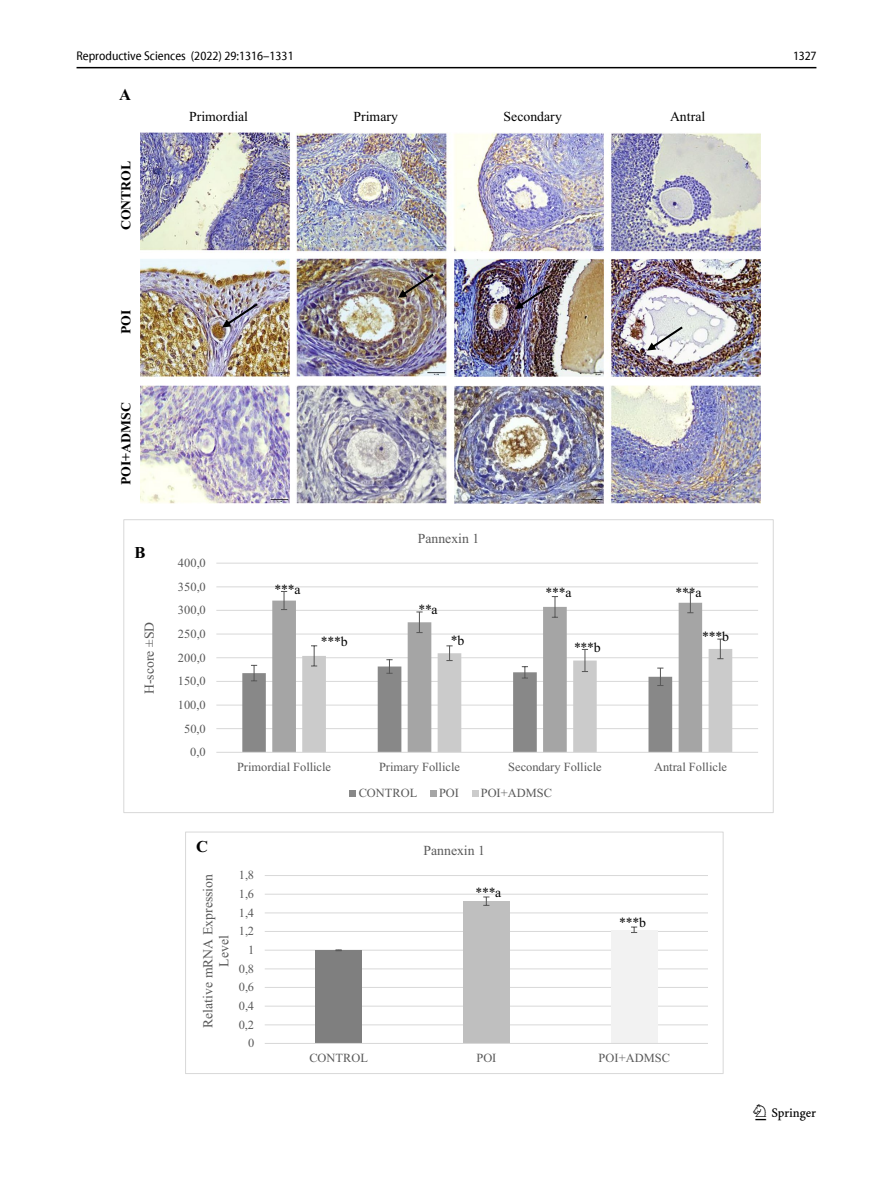
<style>
.page{position:relative;width:893px;height:1187px;background:#fff}
.page>*{position:absolute;margin:0;border:0;box-sizing:border-box;transform-origin:0 0}
.t1{font:22.5px "Springnew Regular 3";color:#000}
.t2{font:16.5px "Times New Roman PS Bold MT5";color:#000}
.t3{font:13.8px "Times New Roman PSMT6";color:#000}
.t4{font:13.8px/15.9px "Times New Roman PSMT6";color:#595959;text-align:center}
.t5{font:13.8px "Times New Roman PS Bold MT5";color:#000}
.t6{font:semi-condensed 12.75px "Myriad Pro Unic";color:#000}
.t7{font:12.75px "Adv T Tc 488 b 0 e 6";color:#000}
.t8{font:12.45px "Times New Roman PSMT6";color:#595959}
</style>
<div class="page">
<hr style="left:77px;top:67px;width:739px;height:1px;background:#000">
<img style="left:140px;top:132px;width:620px;height:372px">
<svg style="left:222px;top:303px;width:36px;height:24px"></svg>
<svg style="left:515px;top:285px;width:35px;height:24px"></svg>
<svg style="left:398px;top:273px;width:36px;height:25px"></svg>
<svg style="left:647px;top:326px;width:36px;height:24px"></svg>
<hr style="left:216px;top:728px;width:542px;height:1px;background:#d9d9d9">
<hr style="left:216px;top:704px;width:542px;height:1px;background:#d9d9d9">
<hr style="left:216px;top:681px;width:542px;height:1px;background:#d9d9d9">
<hr style="left:216px;top:657px;width:542px;height:1px;background:#d9d9d9">
<hr style="left:216px;top:633px;width:542px;height:1px;background:#d9d9d9">
<hr style="left:216px;top:609px;width:542px;height:2px;background:#d9d9d9">
<hr style="left:216px;top:586px;width:542px;height:1px;background:#d9d9d9">
<hr style="left:216px;top:562px;width:542px;height:1px;background:#d9d9d9">
<svg style="left:272px;top:600px;width:430px;height:49px"></svg>
<svg style="left:672px;top:649px;width:60px;height:102px"></svg>
<svg style="left:281px;top:591px;width:6px;height:19px"></svg>
<svg style="left:416px;top:611px;width:7px;height:22px"></svg>
<svg style="left:552px;top:596px;width:6px;height:21px"></svg>
<svg style="left:687px;top:592px;width:6px;height:21px"></svg>
<svg style="left:242px;top:645px;width:430px;height:106px"></svg>
<svg style="left:717px;top:638px;width:6px;height:21px"></svg>
<hr style="left:216px;top:751px;width:542px;height:1px;background:#d9d9d9">
<svg style="left:350px;top:790px;width:6px;height:6px"></svg>
<svg style="left:430px;top:790px;width:6px;height:6px"></svg>
<svg style="left:472px;top:790px;width:6px;height:6px"></svg>
<hr style="left:265px;top:1024px;width:443px;height:1px;background:#d9d9d9">
<hr style="left:265px;top:1005px;width:443px;height:1px;background:#d9d9d9">
<hr style="left:265px;top:986px;width:443px;height:1px;background:#d9d9d9">
<hr style="left:265px;top:968px;width:443px;height:1px;background:#d9d9d9">
<hr style="left:265px;top:949px;width:443px;height:1px;background:#d9d9d9">
<hr style="left:265px;top:930px;width:443px;height:1px;background:#d9d9d9">
<hr style="left:265px;top:912px;width:443px;height:1px;background:#d9d9d9">
<hr style="left:265px;top:893px;width:443px;height:1px;background:#d9d9d9">
<hr style="left:265px;top:874px;width:443px;height:2px;background:#d9d9d9">
<div style="left:463px;top:901px;width:46px;height:142px;background:#bfbfbf"></div>
<div style="left:611px;top:929px;width:46px;height:114px;background:#f2f2f2"></div>
<div style="left:315px;top:950px;width:47px;height:93px;background:#7f7f7f"></div>
<svg style="left:335px;top:949px;width:7px;height:2px"></svg>
<svg style="left:483px;top:896px;width:6px;height:9px"></svg>
<svg style="left:631px;top:926px;width:6px;height:6px"></svg>
<hr style="left:265px;top:1042px;width:443px;height:1px;background:#d9d9d9">
<div style="left:185px;top:831px;width:539px;height:242px;border:1px solid #d9d9d9"></div>
<p class="t6" style="left:77px;top:51px;width:219px">Reproductive Sciences (2022) 29:1316–1331</p>
<p class="t7" style="left:793px;top:51px;width:25px">1327</p>
<h2 class="t2" style="left:119px;top:83px;width:13px">A</h2>
<p class="t5" style="left:116px;top:230px;width:71px;rotate:-90deg">CONTROL</p>
<p class="t3" style="left:189px;top:112px;width:60px">Primordial</p>
<p class="t3" style="left:353px;top:112px;width:46px">Primary</p>
<p class="t3" style="left:504px;top:112px;width:60px">Secondary</p>
<p class="t3" style="left:670px;top:112px;width:37px">Antral</p>
<p class="t5" style="left:116px;top:334px;width:26px;rotate:-90deg">POI</p>
<p class="t5" style="left:116px;top:485px;width:84px;rotate:-90deg">POI+ADMSC</p>
<h2 class="t2" style="left:135px;top:540px;width:13px">B</h2>
<p class="t4" style="left:143px;top:694px;width:74px;rotate:-90deg">H-score ±SD</p>
<p class="t8" style="left:178px;top:558px;width:29px">400,0</p>
<p class="t8" style="left:178px;top:582px;width:29px">350,0</p>
<p class="t8" style="left:178px;top:605px;width:29px">300,0</p>
<p class="t8" style="left:178px;top:629px;width:29px">250,0</p>
<p class="t8" style="left:178px;top:653px;width:29px">200,0</p>
<p class="t8" style="left:178px;top:676px;width:29px">150,0</p>
<p class="t8" style="left:178px;top:700px;width:29px">100,0</p>
<p class="t8" style="left:184px;top:724px;width:23px">50,0</p>
<p class="t8" style="left:190px;top:747px;width:17px">0,0</p>
<p class="t3" style="left:275px;top:584px;width:27px">***a</p>
<p class="t3" style="left:321px;top:636px;width:28px">***b</p>
<p class="t4" style="left:418px;top:531px;width:63px">Pannexin 1</p>
<p class="t3" style="left:418px;top:604px;width:21px">**a</p>
<p class="t3" style="left:451px;top:635px;width:15px">*b</p>
<p class="t3" style="left:546px;top:587px;width:28px">***a</p>
<p class="t3" style="left:574px;top:642px;width:28px">***b</p>
<p class="t3" style="left:675px;top:587px;width:27px">***a</p>
<p class="t3" style="left:702px;top:631px;width:28px">***b</p>
<p class="t8" style="left:237px;top:762px;width:95px">Primordial Follicle</p>
<p class="t8" style="left:379px;top:762px;width:82px">Primary Follicle</p>
<p class="t8" style="left:508px;top:762px;width:95px">Secondary Follicle</p>
<p class="t8" style="left:654px;top:762px;width:74px">Antral Follicle</p>
<p class="t8" style="left:359px;top:788px;width:60px">CONTROL</p>
<p class="t8" style="left:439px;top:788px;width:22px">POI</p>
<p class="t8" style="left:481px;top:788px;width:73px">POI+ADMSC</p>
<h2 class="t2" style="left:196px;top:834px;width:13px">C</h2>
<p class="t4" style="left:201px;top:1027px;width:155px;rotate:-90deg">Relative mRNA Expression<br>Level</p>
<p class="t8" style="left:239px;top:870px;width:17px">1,8</p>
<p class="t8" style="left:239px;top:889px;width:17px">1,6</p>
<p class="t8" style="left:239px;top:908px;width:17px">1,4</p>
<p class="t8" style="left:239px;top:926px;width:17px">1,2</p>
<p class="t8" style="left:248px;top:945px;width:8px">1</p>
<p class="t8" style="left:239px;top:964px;width:17px">0,8</p>
<p class="t8" style="left:239px;top:982px;width:17px">0,6</p>
<p class="t8" style="left:239px;top:1001px;width:17px">0,4</p>
<p class="t8" style="left:239px;top:1019px;width:17px">0,2</p>
<p class="t8" style="left:248px;top:1038px;width:8px">0</p>
<p class="t4" style="left:423px;top:844px;width:63px">Pannexin 1</p>
<p class="t3" style="left:475px;top:886px;width:27px">***a</p>
<p class="t3" style="left:619px;top:916px;width:28px">***b</p>
<p class="t8" style="left:309px;top:1053px;width:60px">CONTROL</p>
<p class="t8" style="left:476px;top:1053px;width:22px">POI</p>
<p class="t8" style="left:599px;top:1053px;width:73px">POI+ADMSC</p>
<h1 class="t1" style="left:755px;top:1104px;width:62px">1 3</h1>
</div>
